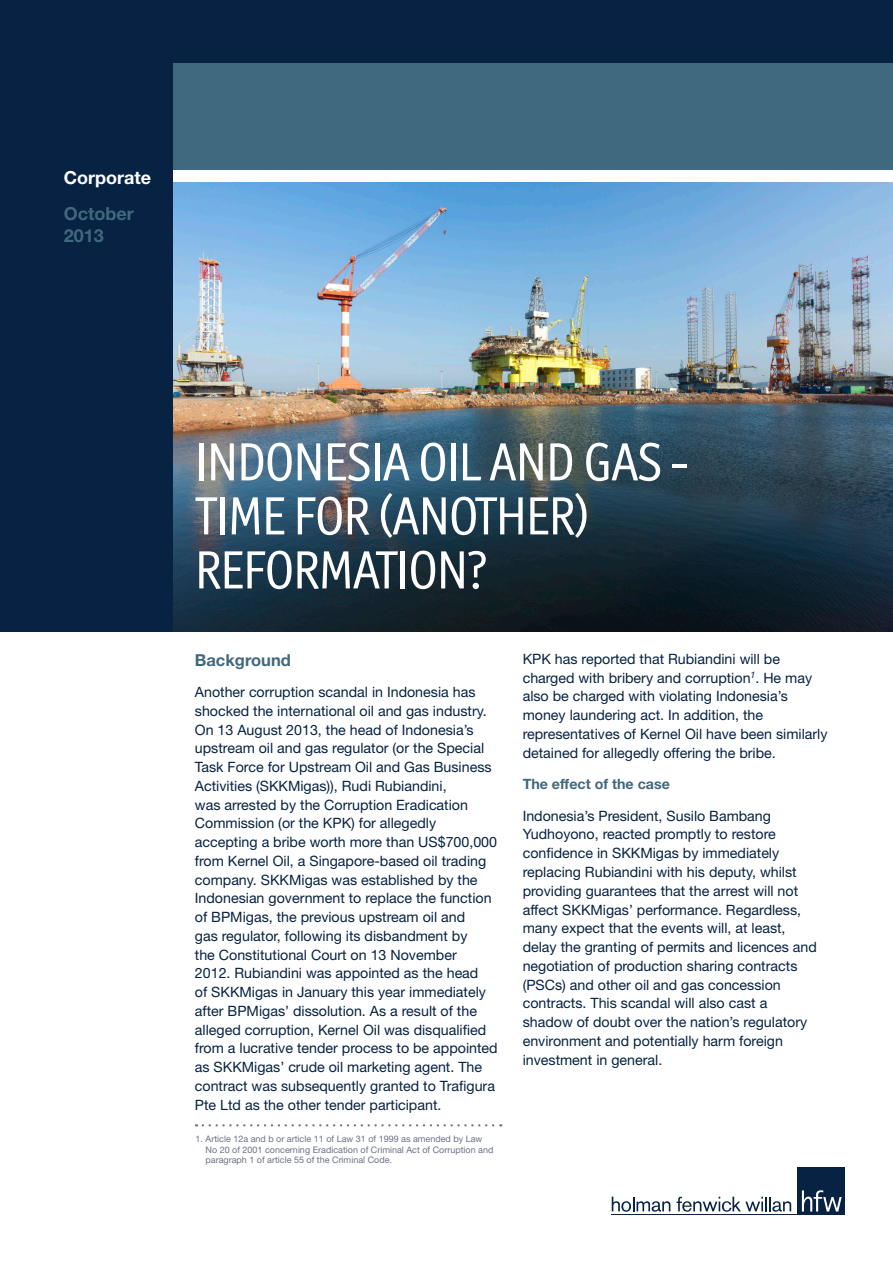
<style>
.page{position:relative;width:893px;height:1263px;background:#fff}
.page>*{position:absolute;margin:0;border:0;box-sizing:border-box;transform-origin:0 0}
.t1{font:54px/54px "Officina Display ITC";letter-spacing:-.02em;color:#fff}
.t2{font:700 18px/22.5px "Helvetica Neue LT";color:#40687e}
.t3{font:700 18px "Helvetica Neue LT";color:#fff}
.Body_Copy{font:700 16.5px "Helvetica Neue LT";color:#40687e}
.Body_Copy-2{font:14.25px/18.8px "Helvetica Neue LT";color:#072242}
.Body_Copy-3{font:700 14.25px "Helvetica Neue LT";color:#40687e}
.t4{font:9px/10.5px "Helvetica Neue LT";color:#6c7086}
</style>
<div class="page">
<div style="left:0;top:0;width:893px;height:631px;background:#072242"></div>
<div style="left:174px;top:64px;width:719px;height:106px;background:#40687e"></div>
<div style="left:174px;top:170px;width:719px;height:13px;background:#fff"></div>
<img style="left:174px;top:183px;width:719px;height:448px">
<div style="left:797px;top:1167px;width:48px;height:48px;background:#072242"></div>
<svg style="left:612px;top:1197px;width:58px;height:15px"></svg>
<svg style="left:676px;top:1197px;width:115px;height:15px"></svg>
<svg style="left:802px;top:1190px;width:40px;height:21px"></svg>
<hr style="left:611px;top:1214px;width:234px;height:1px;background:#072242">
<svg style="left:203px;top:1124px;width:298px;height:2px"></svg>
<p class="t3" style="left:64px;top:167px;width:89px">Corporate</p>
<p class="t2" style="left:64px;top:202px;width:72px">October<br>2013</p>
<p class="t1" style="left:195px;top:434px;width:495px">INDONESIA OIL AND GAS -</p>
<p class="t1" style="left:195px;top:488px;width:396px">TIME FOR (ANOTHER)<br>REFORMATION?</p>
<p class="Body_Copy" style="left:195px;top:649px;width:97px">Background</p>
<p class="Body_Copy-2" style="left:195px;top:682px;width:304px">Another corruption scandal in Indonesia has shocked the international oil and gas industry.<br>On 13 August 2013, the head of Indonesia’s upstream oil and gas regulator (or the Special Task Force for Upstream Oil and Gas Business Activities (SKKMigas)), Rudi Rubiandini,<br>was arrested by the Corruption Eradication Commission (or the KPK) for allegedly accepting a bribe worth more than US$700,000 from Kernel Oil, a Singapore-based oil trading company. SKKMigas was established by the Indonesian government to replace the function of BPMigas, the previous upstream oil and<br>gas regulator, following its disbandment by<br>the Constitutional Court on 13 November<br>2012. Rubiandini was appointed as the head<br>of SKKMigas in January this year immediately after BPMigas’ dissolution. As a result of the alleged corruption, Kernel Oil was disqualified from a lucrative tender process to be appointed as SKKMigas’ crude oil marketing agent. The contract was subsequently granted to Trafigura Pte Ltd as the other tender participant.</p>
<p class="t4" style="left:206px;top:1134px;width:289px;text-indent:-10px">1. Article 12a and b or article 11 of Law 31 of 1999 as amended by Law<br>No 20 of 2001 concerning Eradication of Criminal Act of Corruption and paragraph 1 of article 55 of the Criminal Code.</p>
<p class="Body_Copy-2" style="left:523px;top:649px;width:306px">KPK has reported that Rubiandini will be charged with bribery and corruption<sup>1</sup>. He may also be charged with violating Indonesia’s money laundering act. In addition, the representatives of Kernel Oil have been similarly detained for allegedly offering the bribe.</p>
<p class="Body_Copy-3" style="left:523px;top:775px;width:149px">The effect of the case</p>
<p class="Body_Copy-2" style="left:523px;top:806px;width:296px">Indonesia’s President, Susilo Bambang Yudhoyono, reacted promptly to restore confidence in SKKMigas by immediately replacing Rubiandini with his deputy, whilst providing guarantees that the arrest will not affect SKKMigas’ performance. Regardless, many expect that the events will, at least, delay the granting of permits and licences and negotiation of production sharing contracts (PSCs) and other oil and gas concession contracts. This scandal will also cast a shadow of doubt over the nation’s regulatory environment and potentially harm foreign investment in general.</p>
</div>
